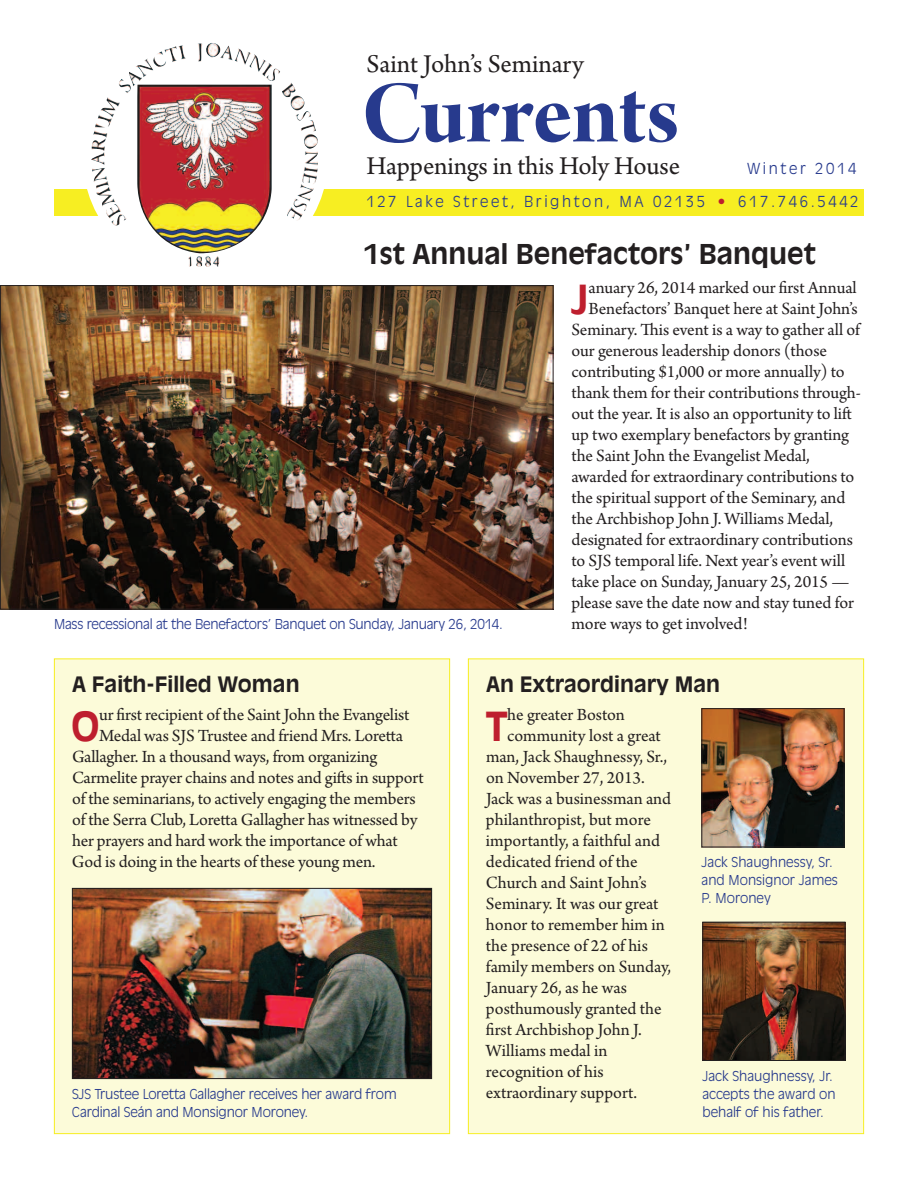
<style>
.page{position:relative;width:918px;height:1188px;background:#fff}
.page>*{position:absolute;margin:0;border:0;box-sizing:border-box;transform-origin:0 0}
.t1{font:94.5px "Arno Pro Bold Display";letter-spacing:-.005em;color:#273a8d}
.t2{font:700 39.6px "Antique Olive";color:#be1f2e}
.t3{font:27px "Arno Pro";letter-spacing:-.005em;color:#231f20}
.t4{font:700 27px "Antique Olive";color:#231f20}
.t5{font:700 21px "Antique Olive";color:#231f20}
.t6{font:18px "Arno Pro";letter-spacing:-.005em;color:#231f20}
.t7{font:300 15px "Antique Olive";letter-spacing:.175em;color:#273a8d}
.t8{font:300 13.5px/18px "Antique Olive";letter-spacing:-.01em;color:#273a8d}
.s1{color:#be1f2e}
</style>
<div class="page">
<img style="left:2px;top:287px;width:549px;height:321px">
<div style="left:54px;top:189px;width:810px;height:27px;background:#f7ee22"></div>
<div style="left:82px;top:33px;width:247px;height:246px;background:#fff;border-radius:50%"></div>
<img style="left:93px;top:43px;width:223px;height:210px">
<div style="left:469px;top:659px;width:394px;height:474px;background:#fcfbd9"></div>
<img style="left:703px;top:710px;width:139px;height:135px">
<div style="left:701px;top:708px;width:143px;height:139px;border:1px solid #231f20"></div>
<img style="left:704px;top:924px;width:139px;height:135px">
<div style="left:702px;top:922px;width:143px;height:139px;border:1px solid #231f20"></div>
<div style="left:55px;top:659px;width:394px;height:474px;background:#fcfbd9"></div>
<img style="left:74px;top:890px;width:356px;height:187px">
<div style="left:72px;top:888px;width:360px;height:191px;border:1px solid #231f20"></div>
<h3 class="t3" style="left:367px;top:54px;width:219px">Saint John’s Seminary</h3>
<h1 class="t1" style="left:362px;top:79px;width:320px">Currents</h1>
<h3 class="t3" style="left:367px;top:156px;width:315px">Happenings in this Holy House</h3>
<p class="t7" style="left:747px;top:162px;width:111px">Winter 2014</p>
<p class="t7" style="left:366px;top:195px;width:494px">127 Lake Street, Brighton, MA 02135 <span class="s1">•</span> 617.746.5442</p>
<h3 class="t4" style="left:364px;top:243px;width:453px">1st Annual Benefactors’ Banquet</h3>
<p class="t8" style="left:54px;top:616px;width:451px">Mass recessional at the Benefactors’ Banquet on Sunday, January 26, 2014.</p>
<h2 class="t2" style="left:571px;top:284px;width:19px">J</h2>
<p class="t6" style="left:589px;top:281px;width:270px">anuary 26, 2014 marked our first Annual</p>
<p class="t6" style="left:589px;top:302px;width:271px">Benefactors’ Banquet here at Saint John’s</p>
<p class="t6" style="left:571px;top:323px;width:290px">Seminary. This event is a way to gather all of</p>
<p class="t6" style="left:571px;top:344px;width:257px">our generous leadership donors (those</p>
<p class="t6" style="left:571px;top:365px;width:275px">contributing $1,000 or more annually) to</p>
<p class="t6" style="left:571px;top:386px;width:291px">thank them for their contributions through-</p>
<p class="t6" style="left:571px;top:407px;width:282px">out the year. It is also an opportunity to lift</p>
<p class="t6" style="left:571px;top:428px;width:279px">up two exemplary benefactors by granting</p>
<p class="t6" style="left:571px;top:449px;width:240px">the Saint John the Evangelist Medal,</p>
<p class="t6" style="left:571px;top:470px;width:284px">awarded for extraordinary contributions to</p>
<p class="t6" style="left:571px;top:491px;width:275px">the spiritual support of the Seminary, and</p>
<p class="t6" style="left:571px;top:512px;width:263px">the Archbishop John J. Williams Medal,</p>
<p class="t6" style="left:571px;top:533px;width:283px">designated for extraordinary contributions</p>
<p class="t6" style="left:571px;top:554px;width:275px">to SJS temporal life. Next year’s event will</p>
<p class="t6" style="left:571px;top:575px;width:279px">take place on Sunday, January 25, 2015 —</p>
<p class="t6" style="left:572px;top:596px;width:284px">please save the date now and stay tuned for</p>
<p class="t6" style="left:572px;top:617px;width:178px">more ways to get involved!</p>
<p class="t5" style="left:72px;top:676px;width:229px">A Faith-Filled Woman</p>
<h2 class="t2" style="left:71px;top:711px;width:30px">O</h2>
<p class="t6" style="left:99px;top:708px;width:312px">ur first recipient of the Saint John the Evangelist</p>
<p class="t6" style="left:99px;top:729px;width:305px">Medal was SJS Trustee and friend Mrs. Loretta</p>
<p class="t6" style="left:72px;top:750px;width:307px">Gallagher. In a thousand ways, from organizing</p>
<p class="t6" style="left:72px;top:771px;width:353px">Carmelite prayer chains and notes and gifts in support</p>
<p class="t6" style="left:72px;top:792px;width:345px">of the seminarians, to actively engaging the members</p>
<p class="t6" style="left:72px;top:813px;width:347px">of the Serra Club, Loretta Gallagher has witnessed by</p>
<p class="t6" style="left:72px;top:834px;width:327px">her prayers and hard work the importance of what</p>
<p class="t6" style="left:72px;top:855px;width:305px">God is doing in the hearts of these young men.</p>
<p class="t8" style="left:72px;top:1086px;width:326px">SJS Trustee Loretta Gallagher receives her award from<br>Cardinal Seán and Monsignor Moroney.</p>
<p class="t5" style="left:486px;top:676px;width:236px">An Extraordinary Man</p>
<h2 class="t2" style="left:486px;top:711px;width:24px">T</h2>
<p class="t6" style="left:507px;top:708px;width:119px">he greater Boston</p>
<p class="t6" style="left:507px;top:729px;width:155px">community lost a great</p>
<p class="t6" style="left:486px;top:750px;width:183px">man, Jack Shaughnessy, Sr.,</p>
<p class="t6" style="left:486px;top:771px;width:160px">on November 27, 2013.</p>
<p class="t6" style="left:486px;top:792px;width:187px">Jack was a businessman and</p>
<p class="t6" style="left:486px;top:813px;width:166px">philanthropist, but more</p>
<p class="t6" style="left:486px;top:834px;width:176px">importantly, a faithful and</p>
<p class="t6" style="left:486px;top:855px;width:153px">dedicated friend of the</p>
<p class="t6" style="left:486px;top:876px;width:162px">Church and Saint John’s</p>
<p class="t6" style="left:486px;top:897px;width:174px">Seminary. It was our great</p>
<p class="t6" style="left:486px;top:918px;width:180px">honor to remember him in</p>
<p class="t6" style="left:486px;top:939px;width:163px">the presence of 22 of his</p>
<p class="t6" style="left:486px;top:960px;width:187px">family members on Sunday,</p>
<p class="t6" style="left:486px;top:981px;width:142px">January 26, as he was</p>
<p class="t6" style="left:486px;top:1002px;width:177px">posthumously granted the</p>
<p class="t6" style="left:486px;top:1023px;width:158px">first Archbishop John J.</p>
<p class="t6" style="left:486px;top:1044px;width:123px">Williams medal in</p>
<p class="t6" style="left:486px;top:1065px;width:119px">recognition of his</p>
<p class="t6" style="left:486px;top:1086px;width:153px">extraordinary support.</p>
<p class="t8" style="left:702px;top:854px;width:138px">Jack Shaughnessy, Sr. and Monsignor James<br>P. Moroney</p>
<p class="t8" style="left:703px;top:1068px;width:135px">Jack Shaughnessy, Jr. accepts the award on behalf of his father.</p>
</div>
